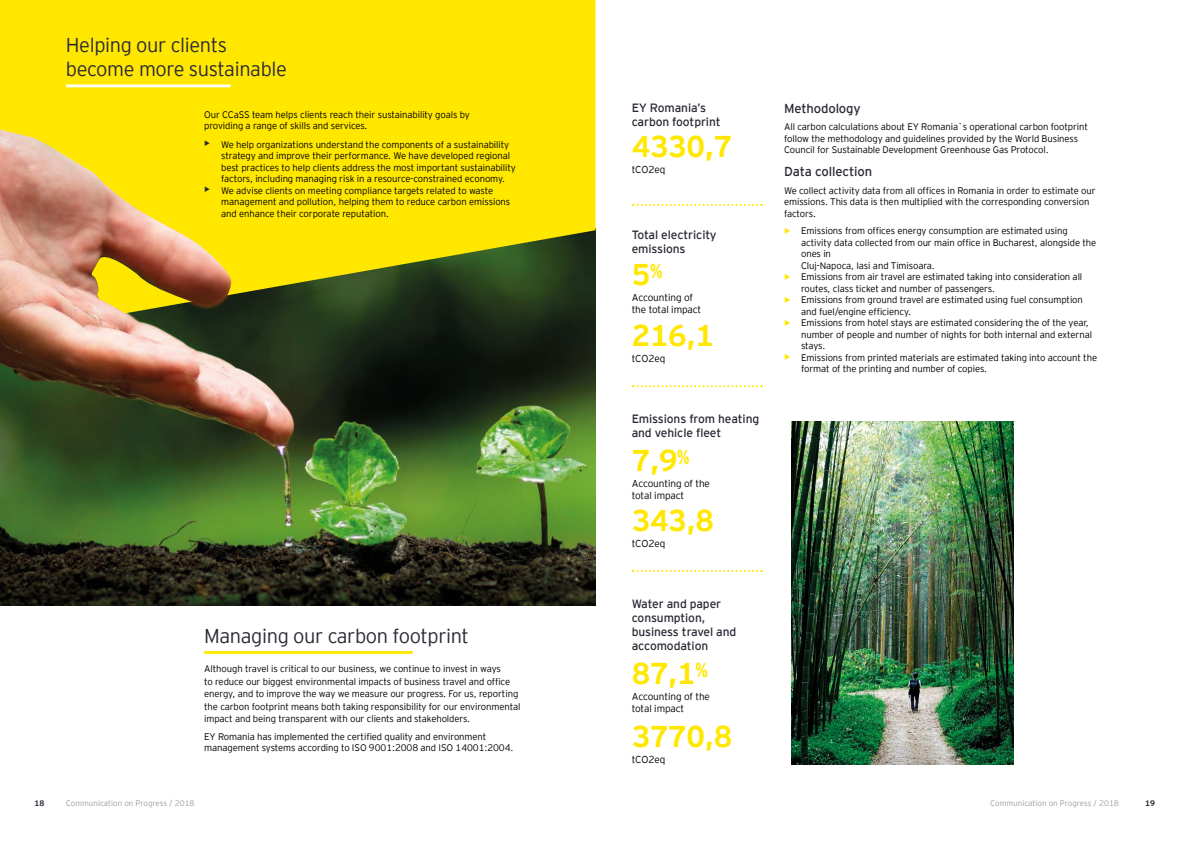
<style>
.page{position:relative;width:1191px;height:842px;background:#fff}
.page>*{position:absolute;margin:0;border:0;box-sizing:border-box;transform-origin:0 0}
.t1{font:700 30px "EY Interstate";letter-spacing:-.01em;color:#ffe700}
.t2{font:300 20px/24px "EY Interstate";letter-spacing:-.02em;color:#2a2a36}
.t3{font:13px "EY Interstate";letter-spacing:-.01em;color:#2a2a36}
.t4{font:12px/14px "EY Interstate";letter-spacing:-.01em;color:#2a2a36}
.t5{font:300 10px/12px "EY Interstate";letter-spacing:-.01em;color:#000}
.t6{font:300 9.5px/11.5px "EY Interstate";letter-spacing:-.01em;color:#000}
.t7{font:300 8px "EY Interstate";color:#9d9d9c}
.t8{font:700 8px "EY Interstate";color:#2a2a36}
.s1{font-weight:400;font-size:13px;color:#2a2a36}
.s2{font-weight:400;font-size:14px;color:#ffe700}
</style>
<div class="page">
<img style="left:0;top:335px;width:595px;height:270px">
<svg style="left:0;top:0;width:595px;height:335px;background:#d8c804"></svg>
<hr style="left:204px;top:651px;width:209px;height:3px;background:#ffe700">
<img style="left:0;top:130px;width:231px;height:269px">
<hr style="left:66px;top:84px;width:165px;height:3px;background:#fff">
<svg style="left:632px;top:570px;width:130px;height:2px"></svg>
<svg style="left:632px;top:204px;width:130px;height:2px"></svg>
<svg style="left:632px;top:385px;width:130px;height:2px"></svg>
<img style="left:791px;top:421px;width:222px;height:344px">
<h2 class="t2" style="left:66px;top:32px;width:222px">Helping our clients become more sustainable</h2>
<p class="t6" style="left:204px;top:108px;width:267px">Our CCaSS team helps clients reach their sustainability goals by providing a range of skills and services.</p>
<p class="t6" style="left:221px;top:138px;width:296px;text-indent:-17px"><span class="s1">•</span> We help organizations understand the components of a sustainability strategy and improve their performance. We have developed regional best practices to help clients address the most important sustainability factors, including managing risk in a resource-constrained economy.</p>
<p class="t6" style="left:221px;top:184px;width:291px;text-indent:-17px"><span class="s1">•</span> We advise clients on meeting compliance targets related to waste management and pollution, helping them to reduce carbon emissions and enhance their corporate reputation.</p>
<h2 class="t2" style="left:204px;top:622px;width:266px">Managing our carbon footprint</h2>
<p class="t6" style="left:204px;top:662px;width:318px;line-height:12.5px">Although travel is critical to our business, we continue to invest in ways<br>to reduce our biggest environmental impacts of business travel and office energy, and to improve the way we measure our progress. For us, reporting the carbon footprint means both taking responsibility for our environmental impact and being transparent with our clients and stakeholders.</p>
<p class="t6" style="left:204px;top:730px;width:311px">EY Romania has implemented the certified quality and environment management systems according to ISO 9001:2008 and ISO 14001:2004.</p>
<p class="t4" style="left:631px;top:100px;width:90px">EY Romania’s carbon footprint</p>
<h1 class="t1" style="left:631px;top:125px;width:102px">4330,7</h1>
<p class="t5" style="left:631px;top:163px;width:35px">tCO2eq</p>
<p class="t4" style="left:631px;top:227px;width:86px">Total electricity emissions</p>
<h1 class="t1" style="left:631px;top:252px;width:32px">5<sup>%</sup></h1>
<p class="t5" style="left:631px;top:290px;width:71px">Accounting of the total impact</p>
<h1 class="t1" style="left:631px;top:314px;width:84px">216,1</h1>
<p class="t5" style="left:631px;top:352px;width:35px">tCO2eq</p>
<p class="t4" style="left:631px;top:411px;width:129px">Emissions from heating and vehicle fleet</p>
<h1 class="t1" style="left:631px;top:439px;width:60px">7,9<sup>%</sup></h1>
<p class="t5" style="left:631px;top:477px;width:80px">Accounting of the total impact</p>
<h1 class="t1" style="left:631px;top:499px;width:84px">343,8</h1>
<p class="t5" style="left:631px;top:537px;width:35px">tCO2eq</p>
<p class="t4" style="left:631px;top:596px;width:106px">Water and paper consumption, business travel and accomodation</p>
<h1 class="t1" style="left:631px;top:652px;width:78px">87,1<sup>%</sup></h1>
<p class="t5" style="left:631px;top:690px;width:80px">Accounting of the total impact</p>
<h1 class="t1" style="left:631px;top:714px;width:102px">3770,8</h1>
<p class="t5" style="left:631px;top:753px;width:35px">tCO2eq</p>
<h3 class="t3" style="left:784px;top:99px;width:78px">Methodology</h3>
<p class="t6" style="left:784px;top:121px;width:305px">All carbon calculations about EY Romania`s operational carbon footprint follow the methodology and guidelines provided by the World Business<br>Council for Sustainable Development Greenhouse Gas Protocol.</p>
<h3 class="t3" style="left:784px;top:162px;width:90px">Data collection</h3>
<p class="t6" style="left:784px;top:184px;width:313px">We collect activity data from all offices in Romania in order to estimate our emissions. This data is then multiplied with the corresponding conversion factors.</p>
<p class="t6" style="left:801px;top:225px;width:297px;text-indent:-17px"><span class="s2">•</span> Emissions from offices energy consumption are estimated using activity data collected from our main office in Bucharest, alongside the ones in<br>Cluj-Napoca, Iasi and Timisoara.</p>
<p class="t6" style="left:801px;top:271px;width:283px;text-indent:-17px"><span class="s2">•</span> Emissions from air travel are estimated taking into consideration all routes, class ticket and number of passengers.</p>
<p class="t6" style="left:801px;top:294px;width:283px;text-indent:-17px"><span class="s2">•</span> Emissions from ground travel are estimated using fuel consumption and fuel/engine efficiency.</p>
<p class="t6" style="left:801px;top:317px;width:292px;text-indent:-17px"><span class="s2">•</span> Emissions from hotel stays are estimated considering the of the year, number of people and number of nights for both internal and external stays.</p>
<p class="t6" style="left:801px;top:351px;width:297px;text-indent:-17px"><span class="s2">•</span> Emissions from printed materials are estimated taking into account the format of the printing and number of copies.</p>
<p class="t7" style="left:66px;top:797px;width:130px">Communication on Progress / 2018</p>
<p class="t7" style="left:990px;top:797px;width:130px">Communication on Progress / 2018</p>
<p class="t8" style="left:34px;top:797px;width:11px">18</p>
<p class="t8" style="left:1145px;top:797px;width:11px">19</p>
</div>
